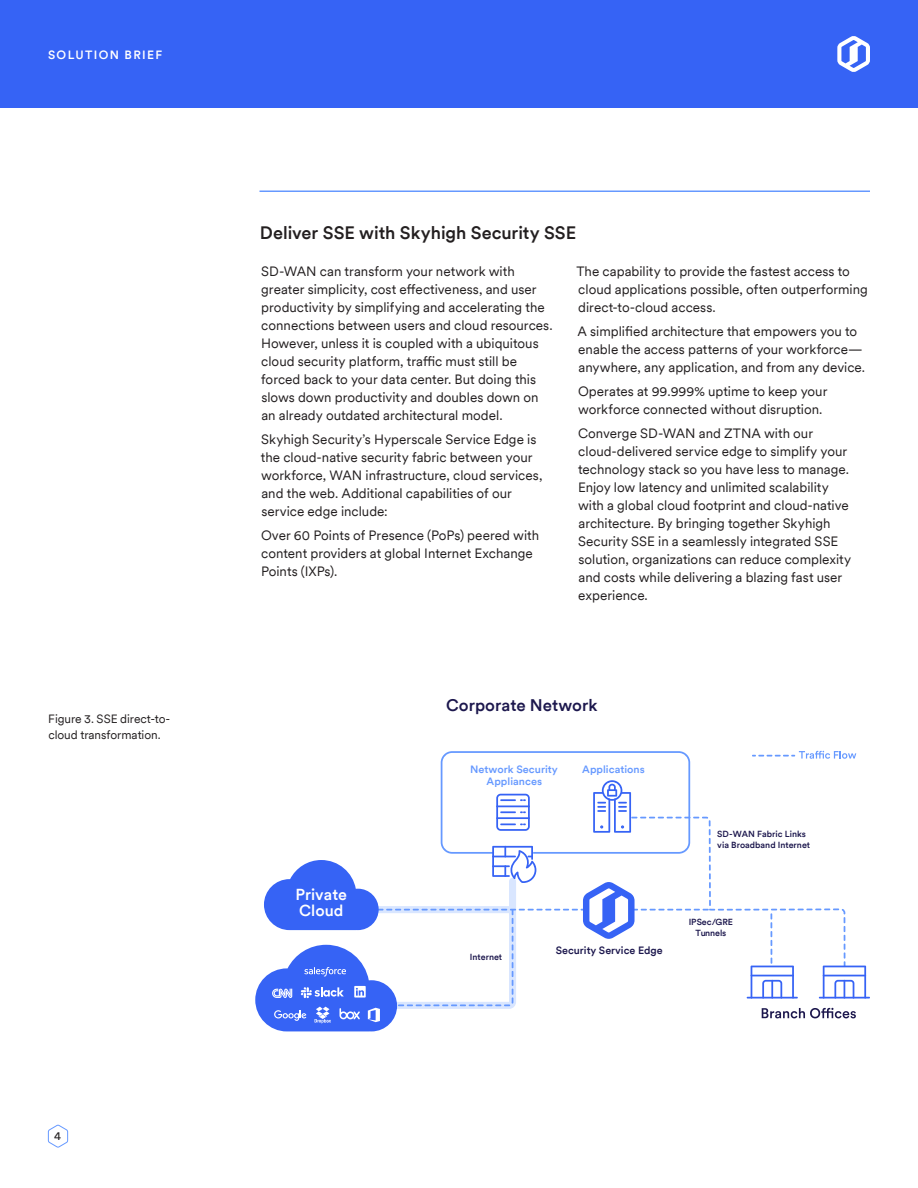
<style>
.page{position:relative;width:918px;height:1188px;background:#fff}
.page>*{position:absolute;margin:0;border:0;box-sizing:border-box;transform-origin:0 0}
.Sub_Head_1__12_16{font:500 18px "Circular XXTT";letter-spacing:-.005em;color:#231f20}
.t1{font:500 16.8px "Circular XXTT";color:#1c174d}
.t2{font:500 15.9px/15.9px "Circular XXTT";color:#fff}
.Body_Copy__9_12{font:13.5px/18px "Circular XXTT";color:#231f20}
.Sidebar_Copy__8_11{font:12px/16.5px "Circular XXTT";letter-spacing:-.005em;color:#231f20}
.t3{font:500 12px "Circular XXTT";letter-spacing:.115em;color:#fff}
.t4{font:12px "Circular XXTT";color:#231f20}
.t5{font:500 10.65px/12.3px "Circular XXTT";color:#69f;text-align:center}
.t6{font:500 10.65px "Circular XXTT";color:#1c174d}
.t7{font:500 8.85px/10.6px "Circular XXTT";color:#1c174d;text-align:center}
</style>
<div class="page">
<div style="left:0;top:0;width:918px;height:108px;background:#3663f5"></div>
<hr style="left:260px;top:190px;width:610px;height:2px;background:#69f">
<svg style="left:255px;top:751px;width:615px;height:280px"></svg>
<svg style="left:48px;top:1124px;width:20px;height:24px"></svg>
<svg style="left:837px;top:36px;width:33px;height:36px"></svg>
<p class="t3" style="left:48px;top:47px;width:116px">SOLUTION BRIEF</p>
<p class="Sidebar_Copy__8_11" style="left:48px;top:710px;width:124px">Figure 3. SSE direct-to&shy;cloud transformation.</p>
<p class="t4" style="left:54px;top:1128px;width:9px">4</p>
<p class="Sub_Head_1__12_16" style="left:260px;top:220px;width:318px">Deliver SSE with Skyhigh Security SSE</p>
<p class="Body_Copy__9_12" style="left:261px;top:261px;width:293px">SD-WAN can transform your network with greater simplicity, cost effectiveness, and user productivity by simplifying and accelerating the connections between users and cloud resources.<br>However, unless it is coupled with a ubiquitous cloud security platform, traffic must still be forced back to your data center. But doing this slows down productivity and doubles down on an already outdated architectural model.</p>
<p class="Body_Copy__9_12" style="left:261px;top:429px;width:283px">Skyhigh Security’s Hyperscale Service Edge is the cloud-native security fabric between your workforce, WAN infrastructure, cloud services, and the web. Additional capabilities of our service edge include:</p>
<p class="Body_Copy__9_12" style="left:261px;top:525px;width:280px">Over 60 Points of Presence (PoPs) peered with content providers at global Internet Exchange<br>Points (IXPs).</p>
<p class="Body_Copy__9_12" style="left:576px;top:261px;width:293px">The capability to provide the fastest access to cloud applications possible, often outperforming direct-to-cloud access.</p>
<p class="Body_Copy__9_12" style="left:577px;top:321px;width:289px">A simplified architecture that empowers you to enable the access patterns of your workforce— anywhere, any application, and from any device.</p>
<p class="Body_Copy__9_12" style="left:578px;top:381px;width:251px">Operates at 99.999% uptime to keep your workforce connected without disruption.</p>
<p class="Body_Copy__9_12" style="left:578px;top:423px;width:275px">Converge SD-WAN and ZTNA with our cloud-delivered service edge to simplify your technology stack so you have less to manage.<br>Enjoy low latency and unlimited scalability with a global cloud footprint and cloud-native architecture. By bringing together Skyhigh Security SSE in a seamlessly integrated SSE solution, organizations can reduce complexity and costs while delivering a blazing fast user experience.</p>
<p class="t1" style="left:446px;top:694px;width:153px">Corporate Network</p>
<p class="t2" style="left:296px;top:886px;width:53px">Private<br>Cloud</p>
<p class="t5" style="left:470px;top:762px;width:89px">Network Security<br>Appliances</p>
<p class="t5" style="left:582px;top:762px;width:64px">Applications</p>
<p class="t7" style="left:717px;top:828px;width:94px;text-align:left">SD-WAN Fabric Links via Broadband Internet</p>
<p class="t7" style="left:470px;top:951px;width:34px">Internet</p>
<p class="t6" style="left:556px;top:943px;width:108px">Security Service Edge</p>
<p class="t7" style="left:689px;top:917px;width:46px">IPSec/GRE<br>Tunnels</p>
</div>
